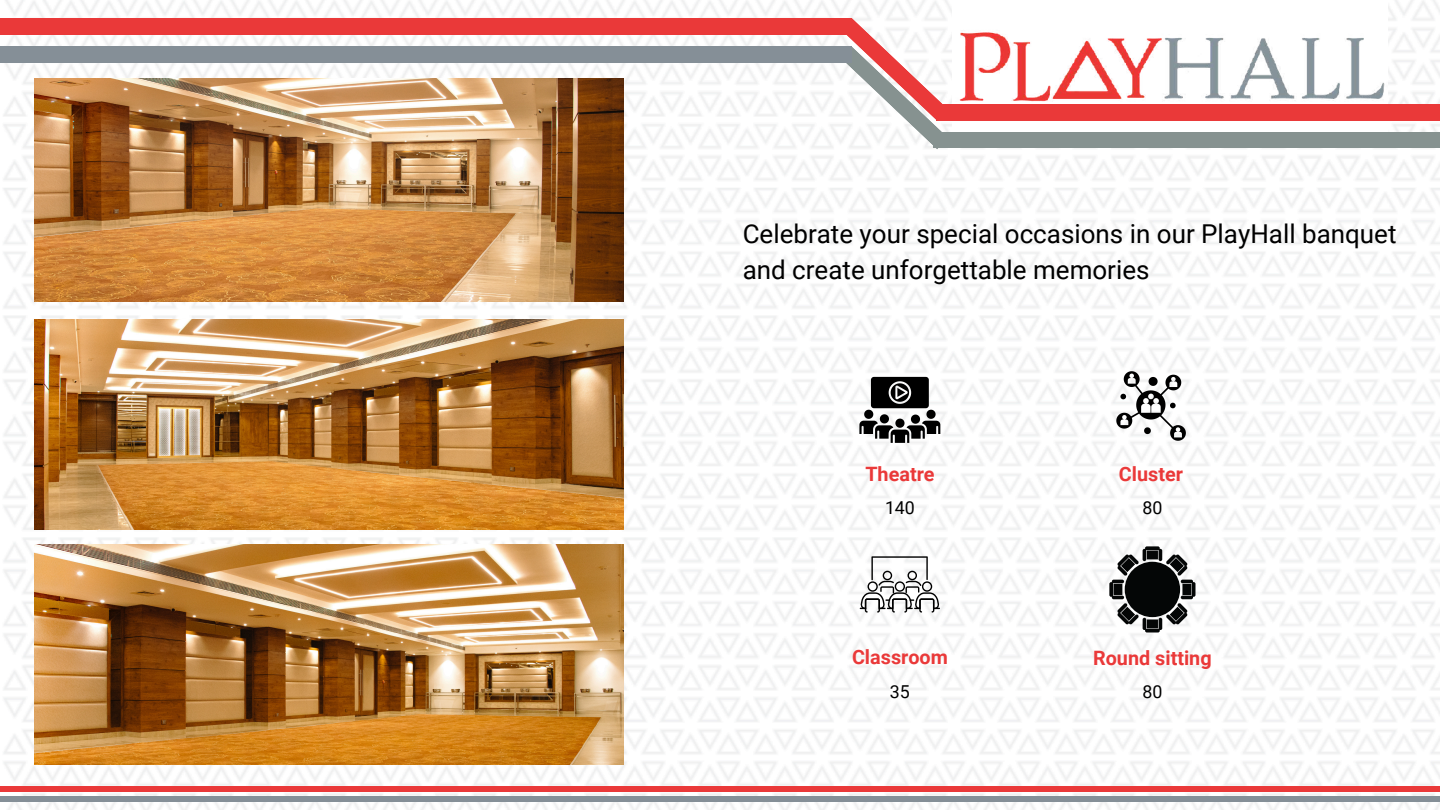
<style>
.page{position:relative;width:1440px;height:810px;background:#fff}
.page>*{position:absolute;margin:0;border:0;box-sizing:border-box;transform-origin:0 0}
.t1{font:26px/36px "Roboto";color:#000}
.t2{font:700 19.8px "Roboto";color:#ea3939}
.t3{font:17.8px "Roboto";color:#000}
</style>
<div class="page">
<img style="left:0;top:0;width:1440px;height:810px">
<div style="left:0;top:787px;width:1440px;height:5px;background:#ea3939"></div>
<div style="left:0;top:796px;width:1440px;height:6px;background:#858f97"></div>
<div style="left:0;top:18px;width:852px;height:16px;background:#ea3939"></div>
<img style="left:952px;top:0;width:435px;height:132px">
<div style="left:937px;top:105px;width:503px;height:16px;background:#ea3939"></div>
<div style="left:933px;top:132px;width:507px;height:15px;background:#869290"></div>
<svg style="left:841px;top:18px;width:107px;height:132px"></svg>
<div style="left:0;top:46px;width:852px;height:17px;background:#858f97"></div>
<svg style="left:859px;top:377px;width:81px;height:66px"></svg>
<svg style="left:1116px;top:371px;width:70px;height:70px"></svg>
<img style="left:35px;top:320px;width:589px;height:210px">
<img style="left:35px;top:79px;width:589px;height:222px">
<img style="left:35px;top:544px;width:589px;height:221px">
<svg style="left:1109px;top:546px;width:86px;height:87px"></svg>
<svg style="left:860px;top:556px;width:80px;height:57px"></svg>
<p class="t1" style="left:743px;top:216px;width:655px">Celebrate your special occasions in our PlayHall banquet and create unforgettable memories</p>
<p class="t2" style="left:865px;top:463px;width:71px">Theatre</p>
<p class="t2" style="left:1119px;top:463px;width:66px">Cluster</p>
<p class="t3" style="left:885px;top:498px;width:31px">140</p>
<p class="t3" style="left:1142px;top:498px;width:21px">80</p>
<p class="t2" style="left:852px;top:646px;width:97px">Classroom</p>
<p class="t3" style="left:890px;top:681px;width:21px">35</p>
<h1 class="t2" style="left:1093px;top:646px;width:120px">Round sitting</h1>
<h2 class="t3" style="left:1142px;top:681px;width:21px">80</h2>
</div>
